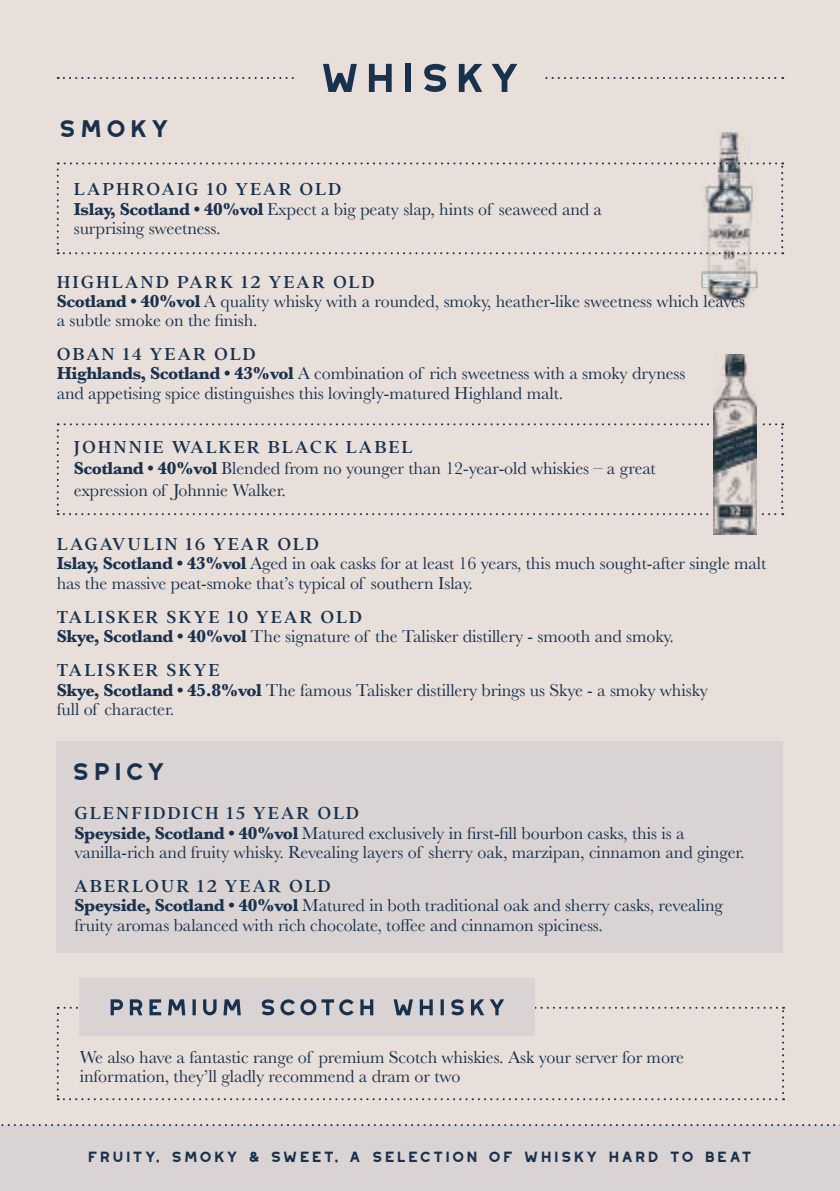
<style>
.page{position:relative;width:840px;height:1191px;background:#fff}
.page>*{position:absolute;margin:0;border:0;box-sizing:border-box;transform-origin:0 0}
.t1{font:700 50.4px "Westmount";color:#18314d}
.t2{font:700 30.2px "Westmount";letter-spacing:.02em;color:#18314d}
.t3{font:500 19px "Addington CF";letter-spacing:.1em;color:#18314d}
.t4{font:700 18.6px "Westmount";color:#18314d}
.t5{font:18px/19.2px "Baskerville";letter-spacing:-.005em;color:#18314d}
.s1{font-weight:700}
</style>
<div class="page">
<div style="left:0;top:0;width:839px;height:1191px;background:#e9dfda"></div>
<div style="left:0;top:1125px;width:839px;height:66px;background:#dad3d4"></div>
<svg style="left:1px;top:1124px;width:839px;height:2px"></svg>
<svg style="left:58px;top:77px;width:724px;height:2px"></svg>
<div style="left:294px;top:57px;width:251px;height:40px;background:#e9dfda"></div>
<svg style="left:57px;top:162px;width:725px;height:92px"></svg>
<svg style="left:57px;top:423px;width:725px;height:92px"></svg>
<div style="left:57px;top:741px;width:725px;height:211px;background:#dad3d4"></div>
<div style="left:709px;top:417px;width:51px;height:104px;background:linear-gradient(to bottom,#e9dfda,#e9dfda)"></div>
<img style="left:713px;top:354px;width:43px;height:180px">
<div style="left:79px;top:978px;width:456px;height:58px;background:#dad3d4"></div>
<svg style="left:57px;top:999px;width:726px;height:101px"></svg>
<img style="left:685px;top:133px;width:71px;height:175px">
<h2 class="t2" style="left:57px;top:112px;width:116px">SMoky</h2>
<h1 class="t1" style="left:317px;top:51px;width:207px">Whisky</h1>
<p class="t3" style="left:74px;top:175px;width:269px">LAPHROAIG 10 YEAR OLD</p>
<p class="t5" style="left:74px;top:199px;width:529px"><span class="s1">Islay, Scotland • 40%vol</span> Expect a big peaty slap, hints of seaweed and a surprising sweetness.</p>
<p class="t3" style="left:57px;top:268px;width:319px">HIGHLAND PARK 12 YEAR OLD</p>
<p class="t5" style="left:57px;top:292px;width:689px"><span class="s1">Scotland • 40%vol</span> A quality whisky with a rounded, smoky, heather-like sweetness which leaves a subtle smoke on the finish.</p>
<p class="t3" style="left:57px;top:340px;width:200px">OBAN 14 YEAR OLD</p>
<p class="t5" style="left:57px;top:364px;width:630px"><span class="s1">Highlands, Scotland • 43%vol</span> A combination of rich sweetness with a smoky dryness and appetising spice distinguishes this lovingly-matured Highland malt.</p>
<p class="t3" style="left:74px;top:433px;width:340px">JOHNNIE WALKER BLACK LABEL</p>
<p class="t5" style="left:74px;top:458px;width:583px;line-height:21.6px"><span class="s1">Scotland • 40%vol</span> Blended from no younger than 12-year-old whiskies – a great expression of Johnnie Walker.</p>
<p class="t3" style="left:57px;top:530px;width:263px">LAGAVULIN 16 YEAR OLD</p>
<p class="t5" style="left:57px;top:554px;width:710px"><span class="s1">Islay, Scotland • 43%vol</span> Aged in oak casks for at least 16 years, this much sought-after single malt has the massive peat-smoke that’s typical of southern Islay.</p>
<p class="t3" style="left:57px;top:603px;width:307px">TALISKER SKYE 10 YEAR OLD</p>
<p class="t5" style="left:57px;top:627px;width:618px"><span class="s1">Skye, Scotland • 40%vol</span> The signature of the Talisker distillery - smooth and smoky.</p>
<p class="t3" style="left:57px;top:656px;width:164px">TALISKER SKYE</p>
<p class="t5" style="left:57px;top:680px;width:652px"><span class="s1">Skye, Scotland • 45.8%vol</span> The famous Talisker distillery brings us Skye - a smoky whisky full of character.</p>
<h2 class="t2" style="left:70px;top:755px;width:98px">SPICY</h2>
<p class="t3" style="left:74px;top:799px;width:286px">GLENFIDDICH 15 YEAR OLD</p>
<p class="t5" style="left:74px;top:823px;width:671px"><span class="s1">Speyside, Scotland • 40%vol</span> Matured exclusively in first-fill bourbon casks, this is a vanilla-rich and fruity whisky. Revealing layers of sherry oak, marzipan, cinnamon and ginger.</p>
<p class="t3" style="left:74px;top:872px;width:258px">ABERLOUR 12 YEAR OLD</p>
<p class="t5" style="left:74px;top:896px;width:649px"><span class="s1">Speyside, Scotland • 40%vol</span> Matured in both traditional oak and sherry casks, revealing fruity aromas balanced with rich chocolate, toffee and cinnamon spiciness.</p>
<p class="t5" style="left:80px;top:1047px;width:605px">We also have a fantastic range of premium Scotch whiskies. Ask your server for more information, they’ll gladly recommend a dram or two</p>
<p class="t4" style="left:87px;top:1146px;width:667px">fruity, smoky &amp; sweet, a selection of whisky hard to beat</p>
</div>
